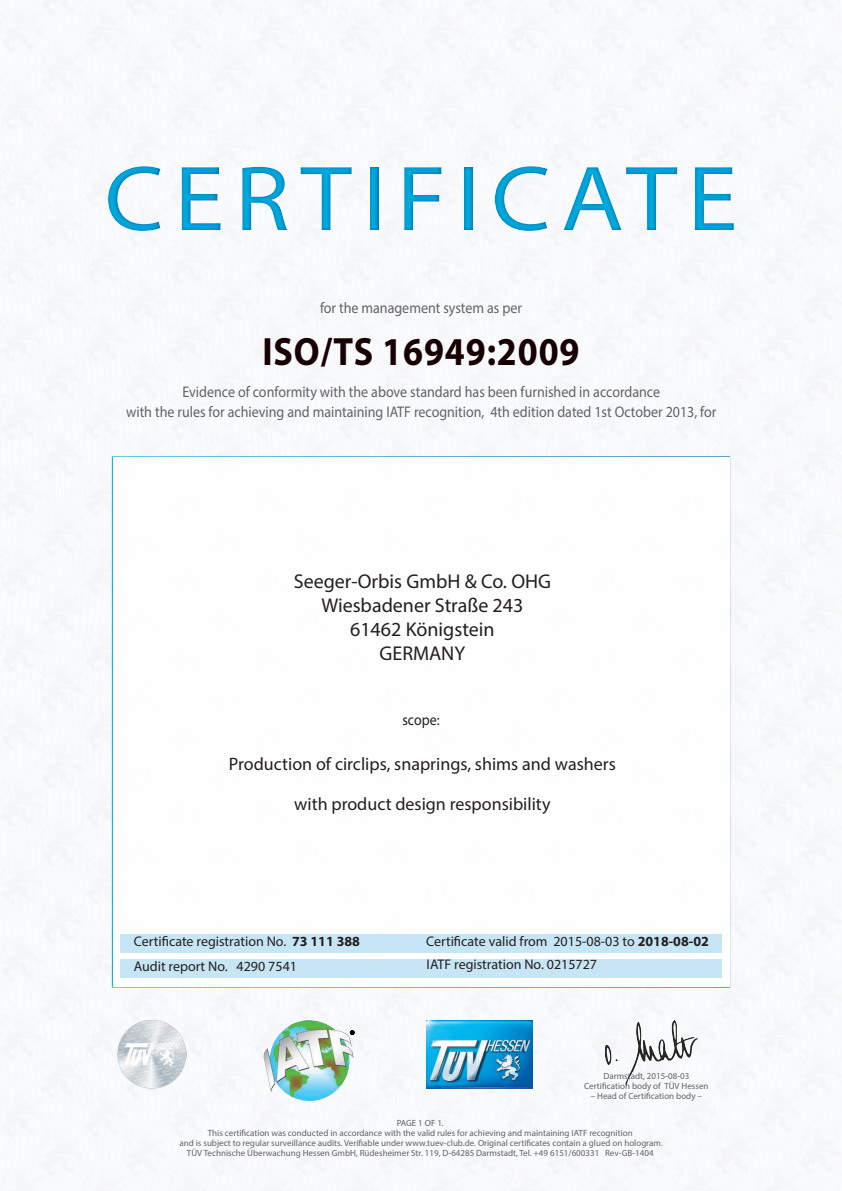
<style>
.page{position:relative;width:842px;height:1191px;background:#fff}
.page>*{position:absolute;margin:0;border:0;box-sizing:border-box;transform-origin:0 0}
.t1{font:93px "Myriad Pro";letter-spacing:.1em;color:#00acdd;scale:1.1 1}
.t2{font:700 39.6px "Myriad Pro";letter-spacing:.025em;color:#170003;scale:.91 1}
.t3{font:20px/24px "Myriad Pro";color:#231f20;text-align:center}
.t4{font:18px "Myriad Pro";color:#231f20}
.t5{font:15.4px/20px "Myriad Pro";color:#636366;text-align:center;scale:.91 1}
.t6{font:15.4px "Myriad Pro";color:#231f20;scale:.91 1}
.t7{font:14px/24.6px "Myriad Pro";color:#231f20}
.t8{font:9px/10px "Myriad Pro";color:#636366;text-align:center}
.s1{font-weight:700}
</style>
<div class="page">
<img style="left:2px;top:0;width:840px;height:1191px">
<img style="left:606px;top:1020px;width:91px;height:64px">
<img style="left:427px;top:1020px;width:106px;height:69px">
<div style="left:112px;top:456px;width:618px;height:531px;background:#fff;border:2px solid #fff"></div>
<div style="left:120px;top:958px;width:602px;height:19px;background:#c1e4f4"></div>
<div style="left:121px;top:934px;width:601px;height:19px;background:#c1e4f4"></div>
<img style="left:743px;top:805px;width:82px;height:72px">
<img style="left:260px;top:1021px;width:97px;height:79px">
<svg style="left:350px;top:1030px;width:4px;height:4px"></svg>
<div style="left:0;top:141px;width:842px;height:113px;background:#006bb6;opacity:.75"></div>
<img style="left:117px;top:1019px;width:70px;height:69px">
<h1 class="t1" style="left:104px;top:141px;width:577px">CERTIFICATE</h1>
<h3 class="t5" style="left:320px;top:298px;width:223px">for the management system as per</h3>
<h2 class="t2" style="left:262px;top:326px;width:350px">ISO/TS 16949:2009</h2>
<h3 class="t5" style="left:126px;top:381px;width:650px">Evidence of conformity with the above standard has been furnished in accordance<br>with the rules for achieving and maintaining IATF recognition, 4th edition dated 1st October 2013, for</h3>
<h3 class="t3" style="left:294px;top:569px;width:259px">Seeger-Orbis GmbH &amp; Co. OHG<br>Wiesbadener Straße 243<br>61462 Königstein<br>GERMANY</h3>
<h3 class="t6" style="left:402px;top:710px;width:42px">scope:</h3>
<h3 class="t4" style="left:229px;top:753px;width:388px">Production of circlips, snaprings, shims and washers</h3>
<h3 class="t4" style="left:294px;top:793px;width:258px">with product design responsibility</h3>
<h3 class="t7" style="left:134px;top:929px;width:228px">Certificate registration No. <span class="s1">73 111 388<br></span>Audit report No. 4290 7541</h3>
<h3 class="t7" style="left:426px;top:929px;width:284px">Certificate valid from 2015-08-03 to <span class="s1">2018-08-02</span></h3>
<h3 class="t7" style="left:427px;top:952px;width:172px">IATF registration No. 0215727</h3>
<p class="t8" style="left:584px;top:1071px;width:126px">Darmstadt, 2015-08-03<br>Certification body of TÜV Hessen</p>
<p class="t8" style="left:591px;top:1091px;width:113px">– Head of Certification body –</p>
<p class="t8" style="left:180px;top:1118px;width:485px">PAGE 1 OF 1.<br>This certification was conducted in accordance with the valid rules for achieving and maintaining IATF recognition<br>and is subject to regular surveillance audits. Verifiable under www.tuev-club.de. Original certificates contain a glued on hologram.<br>TÜV Technische Überwachung Hessen GmbH, Rüdesheimer Str. 119, D-64285 Darmstadt, Tel. +49 6151/600331 Rev-GB-1404</p>
</div>
